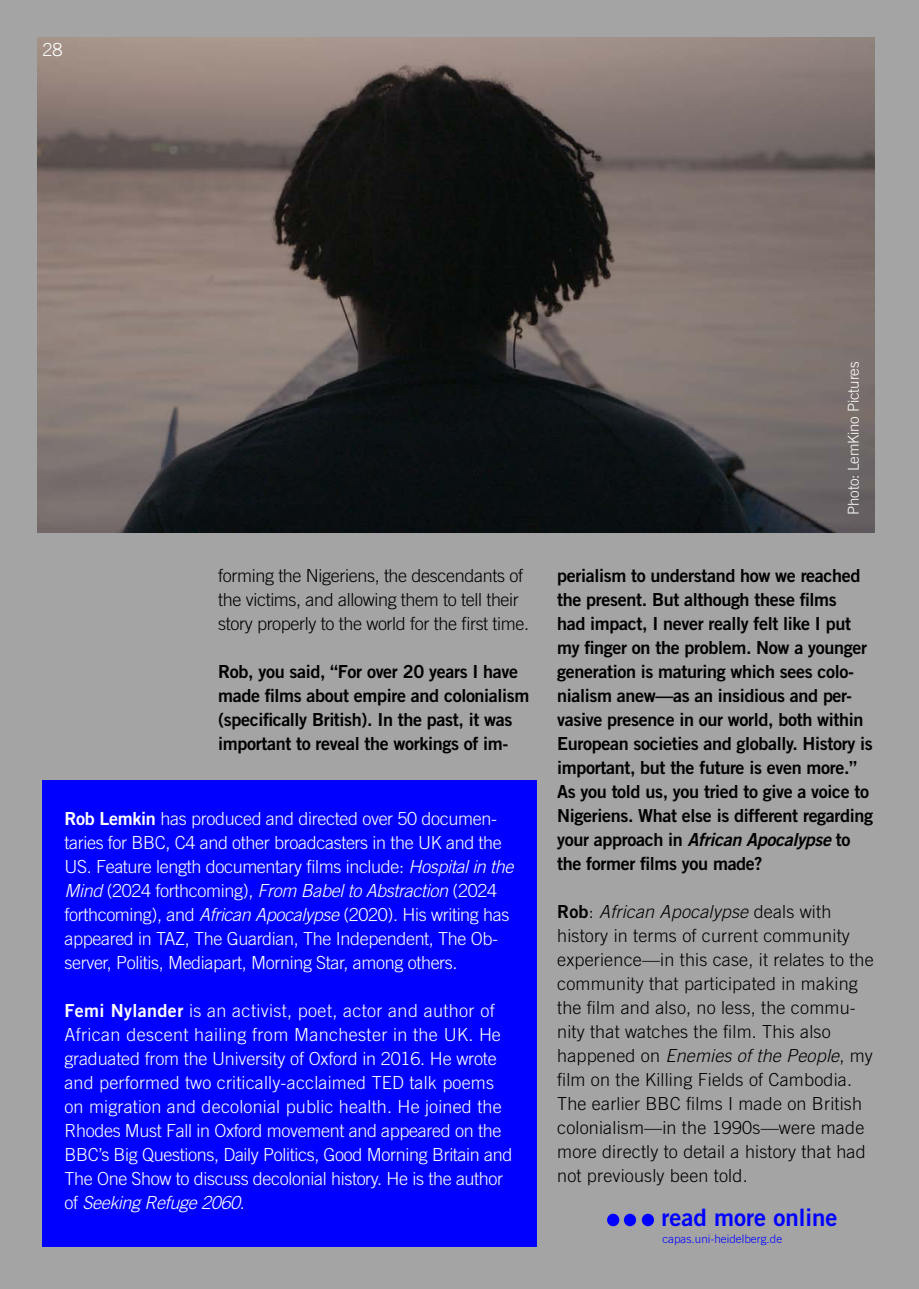
<style>
.page{position:relative;width:919px;height:1289px;background:#fff}
.page>*{position:absolute;margin:0;border:0;box-sizing:border-box;transform-origin:0 0}
.t1{font:24px "Trade Gothic LT Std Bd 2";color:#00f}
.t2{font:300 18px/24px "Trade Gothic LT Std";letter-spacing:-.02em;color:#fff}
.t3{font:18px/24px "Trade Gothic LT Std Bd 2";letter-spacing:-.02em;color:#000}
.t4{font:300 18px/24px "Trade Gothic LT Std";letter-spacing:.01em;color:#000}
.t5{font:300 18px/24px "Trade Gothic LT Std";letter-spacing:-.02em;color:#000}
.t6{font:18px "Trade Gothic LT Std Bd 2 Obl";letter-spacing:-.02em;color:#000}
.t7{font:300 15px "Trade Gothic LT Std";letter-spacing:-.01em;color:#fff}
.t8{font:300 11.7px "Trade Gothic LT Std";letter-spacing:.005em;color:#00f}
.s1{font-family:"Trade Gothic LT Std Bd 2";font-weight:400}
.s2{font-style:italic}
.s3{font-family:"Trade Gothic LT Std Bd 2"}
</style>
<div class="page">
<div style="left:0;top:0;width:918px;height:1288px;background:#a4a4a5"></div>
<div style="left:607px;top:1213px;width:12px;height:13px;background:#00f;border-radius:50%"></div>
<div style="left:624px;top:1213px;width:12px;height:13px;background:#00f;border-radius:50%"></div>
<div style="left:641px;top:1213px;width:13px;height:13px;background:#00f;border-radius:50%"></div>
<img style="left:37px;top:37px;width:837px;height:496px">
<div style="left:43px;top:780px;width:494px;height:466px;background:#00f"></div>
<p class="t2" style="left:43px;top:37px;width:22px">28</p>
<p class="t5" style="left:218px;top:563px;width:312px">forming the Nigeriens, the descendants of the victims, and allowing them to tell their story properly to the world for the first time.</p>
<p class="t3" style="left:218px;top:659px;width:313px">Rob, you said, “For over 20 years I have made films about empire and colonialism (specifically British). In the past, it was important to reveal the workings of im-</p>
<p class="t2" style="left:64px;top:806px;width:450px"><span class="s1">Rob Lemkin</span> has produced and directed over 50 documen&shy;taries for BBC, C4 and other broadcasters in the UK and the US. Feature length documentary films include: <span class="s2">Hospital in the Mind</span> (2024 forthcoming), <span class="s2">From Babel to Abstraction</span> (2024 forthcoming), and <span class="s2">African Apocalypse</span> (2020). His writing has appeared in TAZ, The Guardian, The Independent, The Ob&shy;server, Politis, Mediapart, Morning Star, among others.</p>
<p class="t2" style="left:64px;top:998px;width:449px"><span class="s1">Femi Nylander</span> is an activist, poet, actor and author of African descent hailing from Manchester in the UK. He graduated from the University of Oxford in 2016. He wrote and performed two critically-acclaimed TED talk poems on migration and decolonial public health. He joined the Rhodes Must Fall in Oxford movement and appeared on the BBC’s Big Questions, Daily Politics, Good Morning Britain and The One Show to discuss decolonial history. He is the author of <span class="s2">Seeking Refuge 2060</span>.</p>
<p class="t7" style="left:844px;top:515px;width:155px;rotate:-90deg">Photo: LemKino Pictures</p>
<p class="t3" style="left:557px;top:563px;width:317px">perialism to understand how we reached the present. But although these films<br>had impact, I never really felt like I put my finger on the problem. Now a younger generation is maturing which sees colo&shy;nialism anew—as an insidious and per&shy;vasive presence in our world, both within European societies and globally. History is important, but the future is even more.” As you told us, you tried to give a voice to Nigeriens. What else is different regarding</p>
<p class="t6" style="left:557px;top:828px;width:295px"><span class="s3">your approach in</span> African Apocalypse <span class="s3">to</span></p>
<p class="t3" style="left:557px;top:851px;width:207px">the former films you made?</p>
<p class="t4" style="left:557px;top:899px;width:318px"><span class="s1">Rob</span>: <span class="s2">African Apocalypse</span> deals with history in terms of current community experience—in this case, it relates to the community that participated in making the film and also, no less, the commu&shy;nity that watches the film. This also happened on <span class="s2">Enemies of the People</span>, my film on the Killing Fields of Cambodia.<br>The earlier BBC films I made on British colonialism—in the 1990s—were made more directly to detail a history that had not previously been told.</p>
<h1 class="t1" style="left:661px;top:1202px;width:177px">read more online</h1>
<p class="t8" style="left:662px;top:1231px;width:121px">capas.uni-heidelberg.de</p>
</div>
